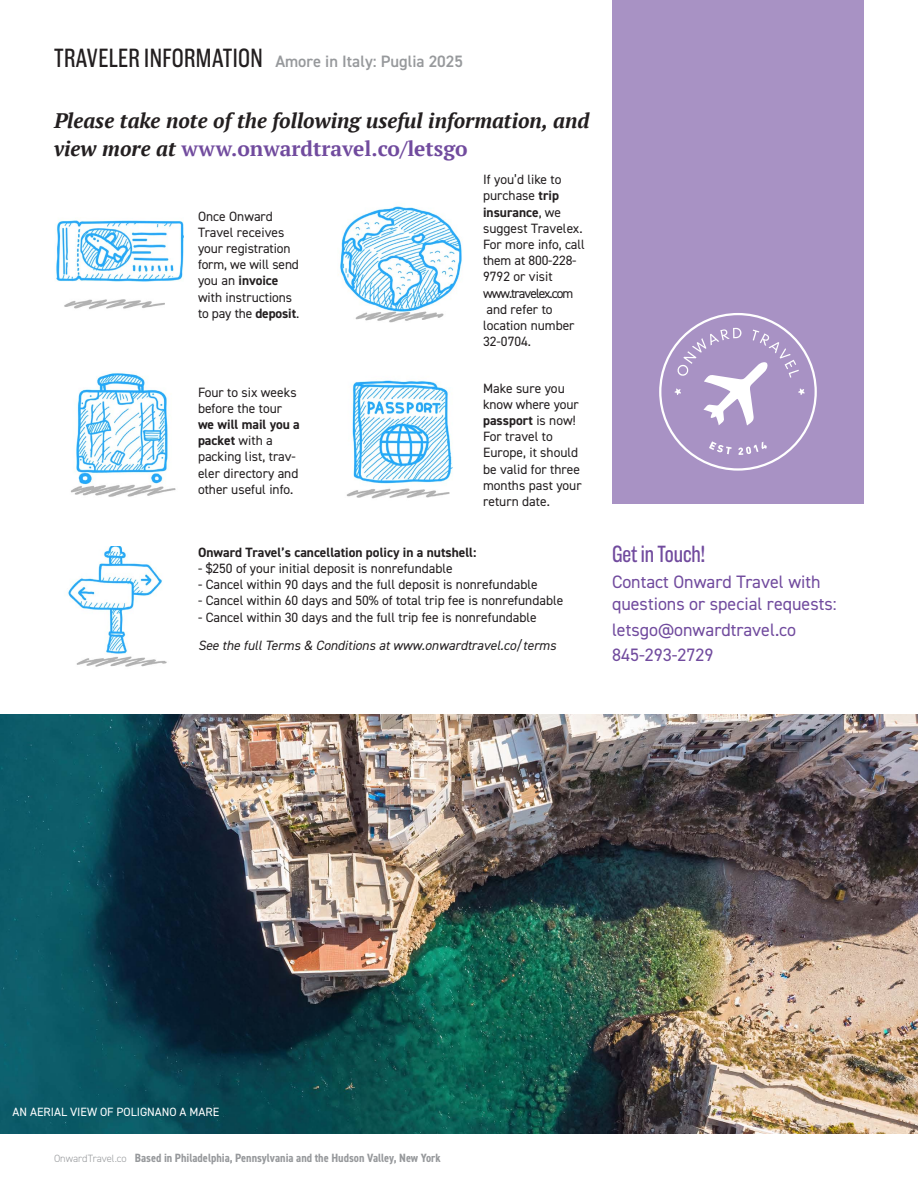
<style>
.page{position:relative;width:918px;height:1188px;background:#fff}
.page>*{position:absolute;margin:0;border:0;box-sizing:border-box;transform-origin:0 0}
.t1{font:24px "Americane Cond";color:#714b9e}
.t2{font:italic 700 21px/28.5px "PT Serif";color:#231f20}
.t3{font:18px/22.5px "DIN2014";color:#714b9e}
.t4{font:600 16.5px "DIN2014";color:#97999c}
.t5{font:13.5px/16.2px "DIN2014";color:#231f20}
.t6{font:italic 13.5px "DIN2014";color:#231f20}
.t7{font:700 13.5px "DIN2014";color:#231f20}
.t8{font:700 condensed 12px "DIN2014";color:#97999c}
.t9{font:12px "DIN2014";color:#fff}
.s1{font-family:"Americane Cond";font-weight:400;font-size:27px;color:#231f20}
.s2{font-style:normal;color:#714b9e}
.s3{font-weight:700}
.s4{font-weight:300;font-stretch:normal;font-size:10.5px}
</style>
<div class="page">
<div style="left:612px;top:0;width:252px;height:504px;background:#a892c4"></div>
<svg style="left:659px;top:313px;width:158px;height:158px"></svg>
<img style="left:0;top:715px;width:918px;height:419px">
<img style="left:56px;top:219px;width:128px;height:90px">
<img style="left:346px;top:380px;width:107px;height:119px">
<img style="left:338px;top:206px;width:124px;height:117px">
<img style="left:70px;top:372px;width:106px;height:125px">
<img style="left:68px;top:546px;width:99px;height:121px">
<p class="t4" style="left:54px;top:51px;width:410px"><span class="s1">TRAVELER INFORMATION</span> Amore in Italy: Puglia 2025</p>
<h2 class="t2" style="left:54px;top:106px;width:537px">Please take note of the following useful information, and view more at <span class="s2">www.onwardtravel.co/letsgo</span></h2>
<p class="t5" style="left:198px;top:208px;width:103px">Once Onward<br>Travel receives your registration form, we will send you an <span class="s3">invoice </span>with instructions to pay the <span class="s3">deposit</span>.</p>
<p class="t5" style="left:198px;top:384px;width:100px">Four to six weeks before the tour</p>
<p class="t5" style="left:198px;top:416px;width:103px"><span class="s3">we will mail you a packet</span> with a packing list, trav&shy;eler directory and other useful info.</p>
<p class="t5" style="left:483px;top:171px;width:103px">If you’d like to purchase <span class="s3">trip insurance</span>, we suggest Travelex.<br>For more info, call them at 800-228-<br>9792 or visit www.travelex.com and refer to location number<br>32-0704.</p>
<p class="t5" style="left:483px;top:380px;width:100px">Make sure you know where your <span class="s3">passport</span> is now!<br>For travel to<br>Europe, it should be valid for three months past your return date.</p>
<p class="t7" style="left:198px;top:543px;width:280px">Onward Travel’s cancellation policy in a nutshell:</p>
<p class="t5" style="left:198px;top:560px;width:256px">- $250 of your initial deposit is nonrefundable</p>
<p class="t5" style="left:198px;top:576px;width:341px">- Cancel within 90 days and the full deposit is nonrefundable</p>
<p class="t5" style="left:198px;top:592px;width:367px">- Cancel within 60 days and 50% of total trip fee is nonrefundable</p>
<p class="t5" style="left:198px;top:609px;width:340px">- Cancel within 30 days and the full trip fee is nonrefundable</p>
<p class="t6" style="left:198px;top:637px;width:360px">See the full Terms &amp; Conditions at www.onwardtravel.co/terms</p>
<h1 class="t1" style="left:612px;top:540px;width:95px">Get in Touch!</h1>
<h3 class="t3" style="left:612px;top:570px;width:226px">Contact Onward Travel with questions or special requests:</h3>
<h3 class="t3" style="left:612px;top:616px;width:186px;line-height:25.5px">letsgo@onwardtravel.co<br>845-293-2729</h3>
<p class="t9" style="left:13px;top:1105px;width:208px">AN AERIAL VIEW OF POLIGNANO A MARE</p>
<p class="t8" style="left:54px;top:1150px;width:388px"><span class="s4">OnwardTravel.co</span> Based in Philadelphia, Pennsylvania and the Hudson Valley, New York</p>
</div>
